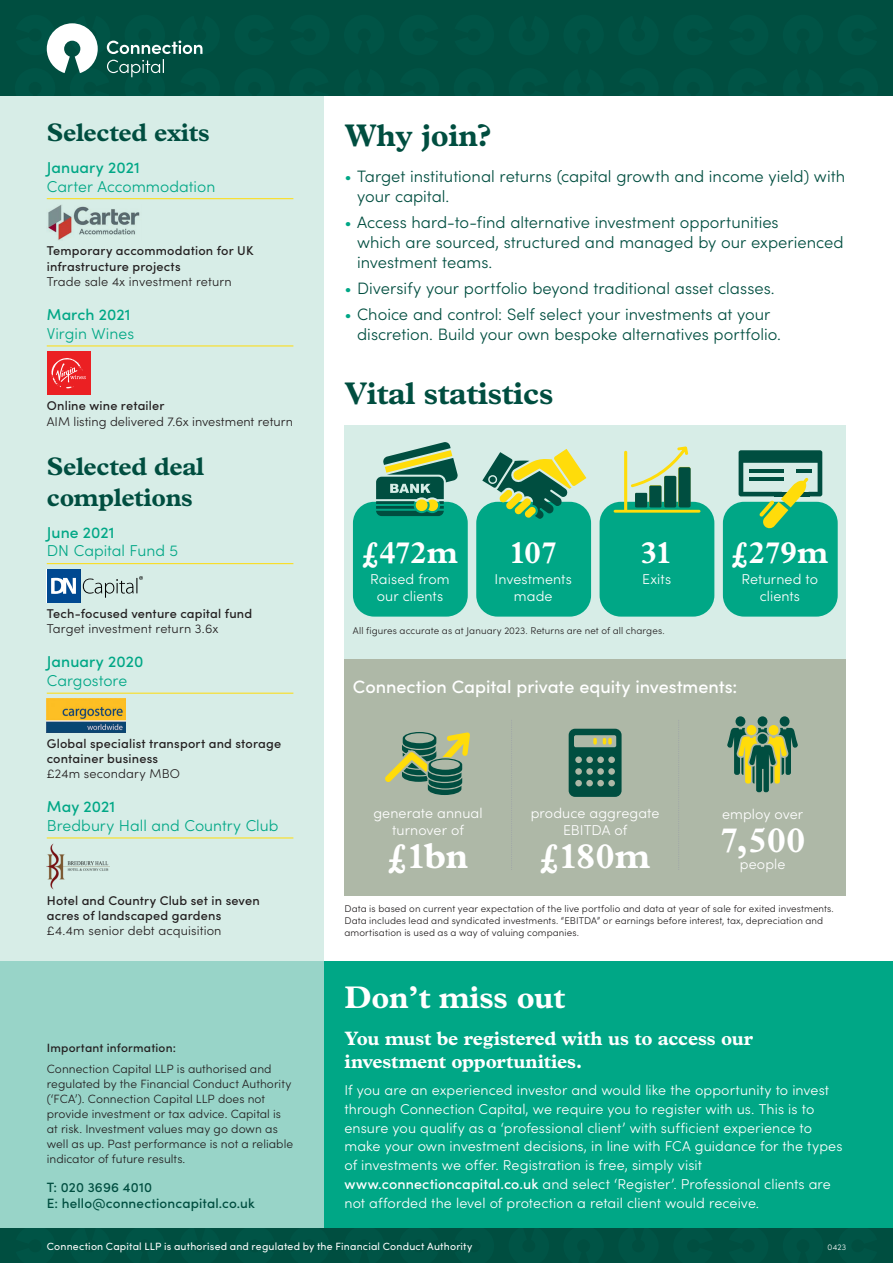
<style>
.page{position:relative;width:893px;height:1263px;background:#fff}
.page>*{position:absolute;margin:0;border:0;box-sizing:border-box;transform-origin:0 0}
.C_Main_text{font:700 36px "Plantin";color:#fff}
.FC_Investment_head{font:700 31.5px "Plantin";letter-spacing:-.015em;color:#004e40}
.C_Main_text-2{font:700 31.5px "Plantin";letter-spacing:-.015em;color:#fff}
.FC_Investment_head-2{font:700 31.5px "Plantin";letter-spacing:-.015em;color:#fff}
.FC_Investment_head-3{font:700 25.5px/30.6px "Plantin";letter-spacing:-.015em;color:#004e40}
.C_Main_text-3{font:700 19.5px/23.4px "Plantin";letter-spacing:-.015em;color:#fff}
.C_Main_text-4{font:500 18px "Sofia Pro";color:#fff}
.C_Main_text-5{font:300 16.5px/19.8px "Sofia Pro";color:#004e40}
.C_Main_text-6{font:300 15.75px "Sofia Pro";color:#00a786}
.C_Main_text-7{font:500 15.75px "Sofia Pro";letter-spacing:.005em;color:#00a786}
.C_Main_text-8{font:300 14.25px/18.8px "Sofia Pro";letter-spacing:.005em;color:#fff;text-align:center}
.C_Main_text-9{font:500 13.5px/16.2px "Sofia Pro";letter-spacing:.01em;color:#004e40}
.C_Main_text-10{font:500 12.75px/15.3px "Sofia Pro";letter-spacing:.015em;color:#231f20}
.C_Main_text-11{font:300 12.75px "Sofia Pro";letter-spacing:.01em;color:#231f20}
.C_Main_text-12{font:300 12px/14.9px "Sofia Pro";letter-spacing:.005em;color:#231f20}
.C_Main_text-13{font:500 12px "Sofia Pro";letter-spacing:.015em;color:#231f20}
.t1{font:10.5px "Sofia Pro";letter-spacing:.02em;color:#fff}
.C_Main_text-14{font:300 9.75px/11.7px "Sofia Pro";letter-spacing:.01em;color:#231f20}
.t2{font:300 8.25px "Sofia Pro";color:#fff}
.s1{color:#00a786}
.s2{font-weight:500}
</style>
<div class="page">
<div style="left:344px;top:653px;width:502px;height:242px;background:#aeb8a7"></div>
<div style="left:344px;top:425px;width:502px;height:234px;background:#d7ede7"></div>
<div style="left:353px;top:502px;width:115px;height:115px;background:#00a786;border-radius:21px"></div>
<div style="left:476px;top:502px;width:115px;height:115px;background:#00a786;border-radius:21px"></div>
<div style="left:600px;top:502px;width:114px;height:115px;background:#00a786;border-radius:21px"></div>
<div style="left:723px;top:502px;width:115px;height:115px;background:#00a786;border-radius:21px"></div>
<div style="left:0;top:74px;width:323px;height:1189px;background:#d7ede7"></div>
<div style="left:323px;top:961px;width:570px;height:285px;background:#00a786"></div>
<div style="left:0;top:961px;width:323px;height:285px;background:#98d4c8"></div>
<svg style="left:511px;top:720px;width:1px;height:150px"></svg>
<svg style="left:678px;top:720px;width:1px;height:150px"></svg>
<svg style="left:614px;top:446px;width:86px;height:67px"></svg>
<div style="left:678px;top:467px;width:13px;height:40px;background:#004e40;border-radius:2px"></div>
<div style="left:664px;top:476px;width:12px;height:31px;background:#004e40;border-radius:2px"></div>
<div style="left:649px;top:485px;width:12px;height:22px;background:#004e40"></div>
<div style="left:635px;top:493px;width:12px;height:14px;background:#004e40"></div>
<svg style="left:739px;top:450px;width:83px;height:79px"></svg>
<div style="left:780px;top:716px;width:9px;height:10px;background:#004e40;border-radius:50%"></div>
<div style="left:758px;top:716px;width:9px;height:10px;background:#004e40;border-radius:50%"></div>
<div style="left:735px;top:716px;width:10px;height:10px;background:#004e40;border-radius:50%"></div>
<div style="left:769px;top:725px;width:9px;height:10px;background:#ffdc0a;border-radius:50%"></div>
<div style="left:747px;top:725px;width:9px;height:10px;background:#ffdc0a;border-radius:50%"></div>
<svg style="left:727px;top:728px;width:71px;height:64px"></svg>
<div style="left:758px;top:734px;width:9px;height:10px;background:#004e40;border-radius:50%"></div>
<svg style="left:482px;top:449px;width:104px;height:70px"></svg>
<svg style="left:569px;top:729px;width:53px;height:68px"></svg>
<svg style="left:385px;top:732px;width:85px;height:63px"></svg>
<svg style="left:376px;top:442px;width:82px;height:74px"></svg>
<div style="left:0;top:0;width:893px;height:96px;background:#004e40"></div>
<svg style="left:46px;top:23px;width:157px;height:55px"></svg>
<div style="left:0;top:1229px;width:893px;height:34px;background:#004e40"></div>
<hr style="left:47px;top:198px;width:246px;height:1px;background:#ffdc0a">
<hr style="left:47px;top:346px;width:246px;height:1px;background:#ffdc0a">
<hr style="left:47px;top:563px;width:246px;height:1px;background:#ffdc0a">
<hr style="left:47px;top:693px;width:246px;height:1px;background:#ffdc0a">
<hr style="left:47px;top:837px;width:246px;height:1px;background:#ffdc0a">
<img style="left:48px;top:205px;width:92px;height:35px">
<div style="left:47px;top:351px;width:43px;height:44px;background:#eb2023"></div>
<svg style="left:51px;top:358px;width:35px;height:30px"></svg>
<div style="left:47px;top:569px;width:33px;height:34px;background:#004991"></div>
<svg style="left:51px;top:578px;width:25px;height:16px"></svg>
<svg style="left:83px;top:576px;width:60px;height:22px"></svg>
<img style="left:47px;top:699px;width:79px;height:33px">
<img style="left:47px;top:843px;width:62px;height:46px">
<p class="FC_Investment_head-3" style="left:47px;top:117px;width:164px">Selected exits</p>
<p class="C_Main_text-7" style="left:47px;top:155px;width:94px">January 2021</p>
<p class="C_Main_text-6" style="left:47px;top:175px;width:170px">Carter Accommodation</p>
<p class="C_Main_text-10" style="left:47px;top:243px;width:208px">Temporary accommodation for UK infrastructure projects</p>
<p class="C_Main_text-11" style="left:47px;top:272px;width:186px">Trade sale 4x investment return</p>
<p class="C_Main_text-7" style="left:47px;top:303px;width:85px">March 2021</p>
<p class="C_Main_text-6" style="left:47px;top:322px;width:89px">Virgin Wines</p>
<p class="C_Main_text-10" style="left:47px;top:397px;width:119px">Online wine retailer</p>
<p class="C_Main_text-11" style="left:47px;top:412px;width:248px">AIM listing delivered 7.6x investment return</p>
<p class="FC_Investment_head-3" style="left:47px;top:451px;width:159px">Selected deal completions</p>
<p class="C_Main_text-7" style="left:47px;top:520px;width:69px">June 2021</p>
<p class="C_Main_text-6" style="left:47px;top:539px;width:133px">DN Capital Fund 5</p>
<p class="C_Main_text-10" style="left:47px;top:605px;width:207px">Tech-focused venture capital fund</p>
<p class="C_Main_text-11" style="left:47px;top:620px;width:173px">Target investment return 3.6x</p>
<p class="C_Main_text-7" style="left:47px;top:650px;width:98px">January 2020</p>
<p class="C_Main_text-6" style="left:47px;top:669px;width:82px">Cargostore</p>
<p class="C_Main_text-10" style="left:47px;top:735px;width:236px">Global specialist transport and storage container business</p>
<p class="C_Main_text-11" style="left:47px;top:764px;width:135px">£24m secondary MBO</p>
<p class="C_Main_text-7" style="left:47px;top:795px;width:70px">May 2021</p>
<p class="C_Main_text-6" style="left:47px;top:814px;width:233px">Bredbury Hall and Country Club</p>
<p class="C_Main_text-10" style="left:47px;top:892px;width:215px">Hotel and Country Club set in seven acres of landscaped gardens</p>
<p class="C_Main_text-11" style="left:47px;top:921px;width:176px">£4.4m senior debt acquisition</p>
<p class="C_Main_text-13" style="left:47px;top:1039px;width:131px">Important information:</p>
<p class="C_Main_text-12" style="left:47px;top:1061px;width:248px">Connection Capital LLP is authorised and regulated by the Financial Conduct Authority (‘FCA’). Connection Capital LLP does not provide investment or tax advice. Capital is at risk. Investment values may go down as well as up. Past performance is not a reliable indicator of future results.</p>
<p class="C_Main_text-9" style="left:47px;top:1178px;width:210px">T: 020 3696 4010<br>E: hello@connectioncapital.co.uk</p>
<p class="FC_Investment_head" style="left:344px;top:116px;width:149px">Why join?</p>
<p class="C_Main_text-5" style="left:357px;top:166px;width:489px;text-indent:-13px"><span class="s1">•</span> Target institutional returns (capital growth and income yield) with your capital.</p>
<p class="C_Main_text-5" style="left:357px;top:212px;width:488px;text-indent:-13px"><span class="s1">•</span> Access hard-to-find alternative investment opportunities<br>which are sourced, structured and managed by our experienced investment teams.</p>
<p class="C_Main_text-5" style="left:344px;top:278px;width:432px"><span class="s1">•</span> Diversify your portfolio beyond traditional asset classes.</p>
<p class="C_Main_text-5" style="left:357px;top:304px;width:425px;text-indent:-13px"><span class="s1">•</span> Choice and control: Self select your investments at your discretion. Build your own bespoke alternatives portfolio.</p>
<p class="FC_Investment_head" style="left:344px;top:375px;width:211px">Vital statistics</p>
<p class="C_Main_text-2" style="left:362px;top:533px;width:97px">£472m</p>
<p class="C_Main_text-8" style="left:370px;top:570px;width:81px;line-height:17.1px">Raised from our clients</p>
<p class="C_Main_text-2" style="left:509px;top:533px;width:49px">107</p>
<p class="C_Main_text-8" style="left:495px;top:570px;width:79px;line-height:17.1px">Investments made</p>
<p class="C_Main_text-2" style="left:641px;top:533px;width:33px">31</p>
<p class="C_Main_text-8" style="left:642px;top:569px;width:31px">Exits</p>
<p class="C_Main_text-14" style="left:353px;top:624px;width:313px">All figures accurate as at January 2023. Returns are net of all charges.</p>
<p class="C_Main_text-2" style="left:731px;top:533px;width:98px">£279m</p>
<p class="C_Main_text-8" style="left:742px;top:570px;width:78px;line-height:17.1px">Returned to clients</p>
<p class="C_Main_text-4" style="left:353px;top:673px;width:386px">Connection Capital private equity investments:</p>
<p class="C_Main_text-8" style="left:373px;top:804px;width:111px;line-height:17.1px">generate annual turnover of</p>
<p class="C_Main_text" style="left:388px;top:834px;width:82px">£1bn</p>
<p class="C_Main_text-8" style="left:531px;top:804px;width:130px;line-height:17.1px">produce aggregate<br>EBITDA of</p>
<p class="C_Main_text" style="left:540px;top:834px;width:112px">£180m</p>
<p class="C_Main_text-8" style="left:722px;top:803px;width:83px">employ over</p>
<p class="C_Main_text" style="left:720px;top:818px;width:87px">7,500</p>
<p class="C_Main_text-8" style="left:740px;top:854px;width:47px">people</p>
<p class="C_Main_text-14" style="left:344px;top:902px;width:491px">Data is based on current year expectation of the live portfolio and data at year of sale for exited investments.<br>Data includes lead and syndicated investments. “EBITDA” or earnings before interest, tax, depreciation and amortisation is used as a way of valuing companies.</p>
<p class="FC_Investment_head-2" style="left:344px;top:979px;width:222px">Don’t miss out</p>
<p class="C_Main_text-3" style="left:344px;top:1026px;width:410px">You must be registered with us to access our investment opportunities.</p>
<p class="C_Main_text-8" style="left:344px;top:1080px;width:500px;text-align:left">If you are an experienced investor and would like the opportunity to invest through Connection Capital, we require you to register with us. This is to ensure you qualify as a ‘professional client’ with sufficient experience to make your own investment decisions, in line with FCA guidance for the types of investments we offer. Registration is free, simply visit <span class="s2">www.connectioncapital.co.uk</span> and select ‘Register’. Professional clients are not afforded the level of protection a retail client would receive.</p>
<p class="t1" style="left:47px;top:1238px;width:427px">Connection Capital LLP is authorised and regulated by the Financial Conduct Authority</p>
<p class="t2" style="left:828px;top:1241px;width:20px">0423</p>
</div>
